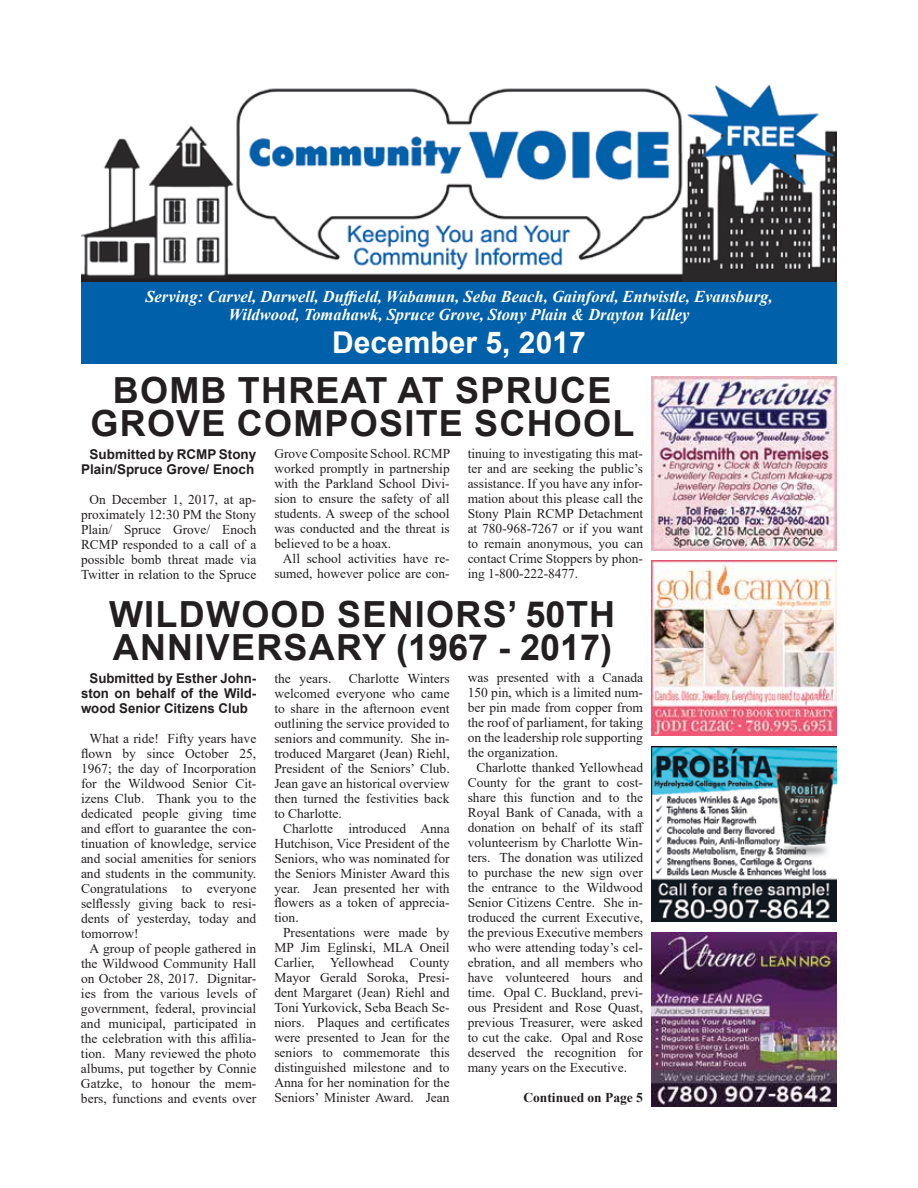
<style>
.page{position:relative;width:918px;height:1188px;background:#fff}
.page>*{position:absolute;margin:0;border:0;box-sizing:border-box;transform-origin:0 0}
.t1{font:700 36px/33px "Arial";letter-spacing:.035em;color:#231f20;text-align:center}
.t2{font:700 30px "Arial";color:#fff}
.t3{font:italic 700 16.5px/18px "Times New Roman";color:#fff;text-align:center}
.t4{font:13.5px/15px "Times New Roman";color:#231f20;text-align:justify}
.t5{font:700 13.5px/15px "Arial";color:#231f20;text-align:right}
.t6{font:700 13.5px "Times New Roman";color:#231f20}
</style>
<div class="page">
<img style="left:81px;top:84px;width:756px;height:198px">
<div style="left:81px;top:282px;width:756px;height:81px;background:#0060a9"></div>
<img style="left:652px;top:376px;width:185px;height:175px">
<img style="left:652px;top:561px;width:185px;height:174px">
<img style="left:652px;top:747px;width:185px;height:174px">
<img style="left:652px;top:932px;width:185px;height:175px">
<p class="t3" style="left:145px;top:287px;width:629px">Serving: Carvel, Darwell, Duffield, Wabamun, Seba Beach, Gainford, Entwistle, Evansburg,<br>Wildwood, Tomahawk, Spruce Grove, Stony Plain &amp; Drayton Valley</p>
<h2 class="t2" style="left:332px;top:321px;width:255px">December 5, 2017</h2>
<h1 class="t1" style="left:90px;top:374px;width:546px">BOMB THREAT AT SPRUCE<br>GROVE COMPOSITE SCHOOL</h1>
<p class="t5" style="left:81px;top:447px;width:177px">Submitted by RCMP Stony<br>Plain/Spruce Grove/ Enoch</p>
<p class="t4" style="left:81px;top:491px;width:177px;text-indent:9px">On December 1, 2017, at ap&shy;proximately 12:30 PM the Stony Plain/ Spruce Grove/ Enoch RCMP responded to a call of a possible bomb threat made via Twitter in relation to the Spruce</p>
<p class="t4" style="left:274px;top:446px;width:177px">Grove Composite School. RCMP worked promptly in partnership with the Parkland School Divi&shy;sion to ensure the safety of all students. A sweep of the school was conducted and the threat is believed to be a hoax.</p>
<p class="t4" style="left:274px;top:551px;width:177px;text-align:right">All school activities have re&shy;sumed, however police are con-</p>
<p class="t4" style="left:468px;top:446px;width:177px">tinuing to investigating this mat&shy;ter and are seeking the public’s assistance. If you have any infor&shy;mation about this please call the Stony Plain RCMP Detachment at 780-968-7267 or if you want to remain anonymous, you can contact Crime Stoppers by phon&shy;ing 1-800-222-8477.</p>
<h1 class="t1" style="left:109px;top:598px;width:508px;text-align:left">WILDWOOD SENIORS’ 50TH<br>ANNIVERSARY (1967 - 2017)</h1>
<p class="t5" style="left:81px;top:671px;width:177px;text-align:justify;text-indent:9px">Submitted by Esther John&shy;ston on behalf of the Wild&shy;wood Senior Citizens Club</p>
<p class="t4" style="left:81px;top:731px;width:177px;text-indent:9px">What a ride! Fifty years have flown by since October 25, 1967; the day of Incorporation for the Wildwood Senior Cit&shy;izens Club. Thank you to the dedicated people giving time and effort to guarantee the con&shy;tinuation of knowledge, service and social amenities for seniors and students in the community.<br>Congratulations to everyone selflessly giving back to resi&shy;dents of yesterday, today and tomorrow!</p>
<p class="t4" style="left:81px;top:941px;width:177px;text-indent:9px">A group of people gathered in the Wildwood Community Hall on October 28, 2017. Dignitar&shy;ies from the various levels of government, federal, provincial and municipal, participated in the celebration with this affilia&shy;tion. Many reviewed the photo albums, put together by Connie Gatzke, to honour the mem&shy;bers, functions and events over</p>
<p class="t4" style="left:274px;top:670px;width:177px;text-indent:74px">Charlotte Winters welcomed everyone who came to share in the afternoon event outlining the service provided to seniors and community. She in&shy;troduced Margaret (Jean) Riehl, President of the Seniors’ Club.<br>Jean gave an historical overview then turned the festivities back to Charlotte.</p>
<p class="t4" style="left:274px;top:820px;width:177px;text-indent:9px">Charlotte introduced Anna Hutchison, Vice President of the Seniors, who was nominated for the Seniors Minister Award this year. Jean presented her with flowers as a token of apprecia&shy;tion.</p>
<p class="t4" style="left:274px;top:925px;width:177px;text-indent:9px">Presentations were made by MP Jim Eglinski, MLA Oneil Carlier, Yellowhead County Mayor Gerald Soroka, Presi&shy;dent Margaret (Jean) Riehl and Toni Yurkovick, Seba Beach Se&shy;niors. Plaques and certificates were presented to Jean for the seniors to commemorate this distinguished milestone and to Anna for her nomination for the Seniors’ Minister Award. Jean</p>
<p class="t4" style="left:274px;top:670px;width:59px">the years.</p>
<p class="t4" style="left:468px;top:670px;width:177px">was presented with a Canada 150 pin, which is a limited num&shy;ber pin made from copper from the roof of parliament, for taking on the leadership role supporting the organization.</p>
<p class="t4" style="left:468px;top:760px;width:178px;text-indent:9px">Charlotte thanked Yellowhead County for the grant to cost&shy;share this function and to the Royal Bank of Canada, with a donation on behalf of its staff volunteerism by Charlotte Win&shy;ters. The donation was utilized to purchase the new sign over the entrance to the Wildwood Senior Citizens Centre. She in&shy;troduced the current Executive, the previous Executive members who were attending today’s cel&shy;ebration, and all members who have volunteered hours and time. Opal C. Buckland, previ&shy;ous President and Rose Quast, previous Treasurer, were asked to cut the cake. Opal and Rose deserved the recognition for many years on the Executive.</p>
<p class="t6" style="left:523px;top:1088px;width:121px">Continued on Page 5</p>
</div>
